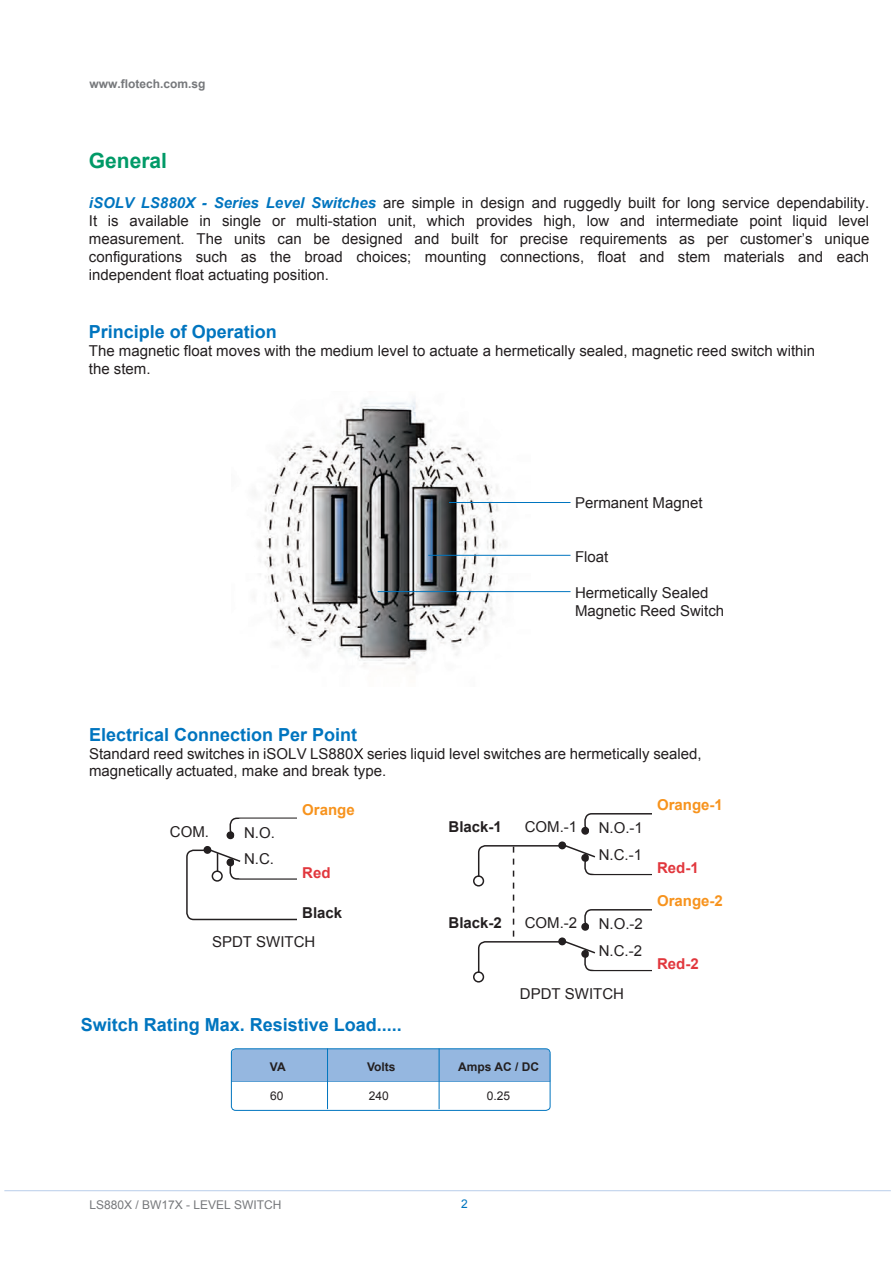
<style>
.page{position:relative;width:893px;height:1263px;background:#fff}
.page>*{position:absolute;margin:0;border:0;box-sizing:border-box;transform-origin:0 0}
.t1{font:700 21px "Arial";color:#009a67}
.t2{font:700 18px "Arial";color:#0075bf}
.t3{font:15px/18px "Arial";color:#231f20}
.t4{font:700 15px "Arial";color:#f7931d}
.t5{font:700 15px "Arial";color:#231f20}
.t6{font:700 15px "Arial";color:#e1373d}
.t7{font:12px "Arial";color:#76787b}
.t8{font:700 12px "Arial";color:#76787b}
.t9{font:700 12px "Arial";color:#231f20}
.t10{font:12px "Arial";color:#231f20}
.t11{font:12px "Arial";color:#0075bf}
.s1{font-weight:700;font-style:italic;color:#0075bf}
</style>
<div class="page">
<hr style="left:4px;top:1190px;width:887px;height:1px;background:#b9ceea">
<hr style="left:231px;top:1080px;width:319px;height:2px;background:#0075bf">
<div style="left:231px;top:1049px;width:319px;height:32px;background:#95b7e0"></div>
<div style="left:231px;top:1049px;width:319px;height:61px;border:1px solid #0075bf;border-radius:4px"></div>
<hr style="left:327px;top:1048px;width:1px;height:61px;background:#0075bf">
<hr style="left:439px;top:1048px;width:1px;height:61px;background:#0075bf">
<div style="left:227px;top:832px;width:7px;height:6px;background:#231f20;border-radius:50%"></div>
<div style="left:227px;top:831px;width:7px;height:8px;border:2px solid #231f20;border-radius:50%"></div>
<div style="left:230px;top:817px;width:74px;height:19px;border:2px solid #231f20;border-radius:7px"></div>
<div style="left:234px;top:818px;width:72px;height:26px;background:#fff;border-radius:7px"></div>
<div style="left:186px;top:849px;width:131px;height:71px;border:2px solid #231f20;border-radius:7px"></div>
<div style="left:204px;top:847px;width:7px;height:6px;background:#231f20;border-radius:50%"></div>
<div style="left:203px;top:846px;width:8px;height:8px;border:2px solid #231f20;border-radius:50%"></div>
<div style="left:211px;top:842px;width:119px;height:70px;background:#fff;border-radius:6px"></div>
<div style="left:230px;top:861px;width:74px;height:19px;border:2px solid #231f20;border-radius:7px"></div>
<div style="left:234px;top:853px;width:72px;height:25px;background:#fff;border-radius:7px"></div>
<div style="left:297px;top:810px;width:27px;height:113px;background:#fff"></div>
<div style="left:212px;top:870px;width:11px;height:12px;border:2px solid #231f20;border-radius:50%"></div>
<svg style="left:209px;top:848px;width:32px;height:23px"></svg>
<img style="left:257px;top:399px;width:274px;height:267px">
<hr style="left:428px;top:555px;width:142px;height:1px;background:#0075bf">
<hr style="left:449px;top:502px;width:121px;height:1px;background:#0075bf">
<hr style="left:378px;top:591px;width:192px;height:1px;background:#0075bf">
<div style="left:582px;top:827px;width:6px;height:7px;background:#231f20;border-radius:50%"></div>
<div style="left:581px;top:827px;width:8px;height:8px;border:2px solid #231f20;border-radius:50%"></div>
<div style="left:584px;top:813px;width:75px;height:19px;border:2px solid #231f20;border-radius:7px"></div>
<div style="left:589px;top:815px;width:72px;height:26px;background:#fff;border-radius:7px"></div>
<div style="left:558px;top:841px;width:8px;height:8px;border:2px solid #231f20;border-radius:50%"></div>
<svg style="left:354px;top:748px;width:9px;height:11px"></svg>
<div style="left:652px;top:806px;width:26px;height:113px;background:#fff"></div>
<div style="left:473px;top:875px;width:11px;height:11px;border:2px solid #231f20;border-radius:50%"></div>
<div style="left:473px;top:971px;width:11px;height:11px;border:2px solid #231f20;border-radius:50%"></div>
<svg style="left:477px;top:842px;width:175px;height:141px"></svg>
<p class="t8" style="left:90px;top:76px;width:118px">www.flotech.com.sg</p>
<h1 class="t1" style="left:89px;top:147px;width:80px">General</h1>
<p class="t3" style="left:89px;top:194px;width:782px;text-align:justify"><span class="s1">iSOLV LS880X - Series Level Switches</span> are simple in design and ruggedly built for long service dependability.<br>It is available in single or multi-station unit, which provides high, low and intermediate point liquid level measurement. The units can be designed and built for precise requirements as per customer’s unique configurations such as the broad choices; mounting connections, float and stem materials and each independent float actuating position.</p>
<p class="t2" style="left:89px;top:319px;width:190px">Principle of Operation</p>
<p class="t3" style="left:89px;top:341px;width:728px">The magnetic float moves with the medium level to actuate a hermetically sealed, magnetic reed switch within the stem.</p>
<p class="t3" style="left:575px;top:494px;width:129px">Permanent Magnet</p>
<p class="t3" style="left:575px;top:548px;width:35px">Float</p>
<p class="t3" style="left:575px;top:584px;width:151px">Hermetically Sealed<br>Magnetic Reed Switch</p>
<p class="t2" style="left:89px;top:722px;width:270px">Electrical Connection Per Point</p>
<p class="t3" style="left:89px;top:745px;width:614px;line-height:17.4px">Standard reed switches in iSOLV LS880 series liquid level switches are hermetically sealed, magnetically actuated, make and break type.</p>
<p class="t4" style="left:657px;top:795px;width:67px">Orange-1</p>
<p class="t4" style="left:302px;top:799px;width:54px">Orange</p>
<p class="t3" style="left:170px;top:823px;width:41px">COM.</p>
<p class="t3" style="left:244px;top:823px;width:32px">N.O.</p>
<p class="t3" style="left:244px;top:850px;width:31px">N.C.</p>
<p class="t6" style="left:302px;top:862px;width:30px">Red</p>
<p class="t5" style="left:302px;top:903px;width:42px">Black</p>
<p class="t3" style="left:212px;top:932px;width:105px">SPDT SWITCH</p>
<p class="t2" style="left:81px;top:1013px;width:323px">Switch Rating Max. Resistive Load.....</p>
<p class="t5" style="left:449px;top:816px;width:55px">Black-1</p>
<p class="t3" style="left:525px;top:818px;width:54px">COM.-1</p>
<p class="t3" style="left:599px;top:819px;width:46px">N.O.-1</p>
<p class="t3" style="left:599px;top:846px;width:45px">N.C.-1</p>
<p class="t5" style="left:449px;top:912px;width:55px">Black-2</p>
<p class="t3" style="left:525px;top:914px;width:54px">COM.-2</p>
<p class="t3" style="left:599px;top:915px;width:46px">N.O.-2</p>
<p class="t3" style="left:599px;top:942px;width:45px">N.C.-2</p>
<p class="t3" style="left:520px;top:985px;width:106px">DPDT SWITCH</p>
<p class="t9" style="left:270px;top:1059px;width:17px">VA</p>
<p class="t9" style="left:367px;top:1059px;width:30px">Volts</p>
<p class="t9" style="left:458px;top:1059px;width:82px">Amps AC / DC</p>
<p class="t10" style="left:270px;top:1088px;width:15px">60</p>
<p class="t10" style="left:369px;top:1088px;width:22px">240</p>
<p class="t10" style="left:487px;top:1088px;width:25px">0.25</p>
<p class="t6" style="left:657px;top:858px;width:43px">Red-1</p>
<p class="t4" style="left:657px;top:891px;width:67px">Orange-2</p>
<p class="t6" style="left:657px;top:954px;width:43px">Red-2</p>
<p class="t7" style="left:90px;top:1197px;width:194px">LS880X / BW17X - LEVEL SWITCH</p>
<p class="t11" style="left:461px;top:1196px;width:8px">2</p>
</div>
